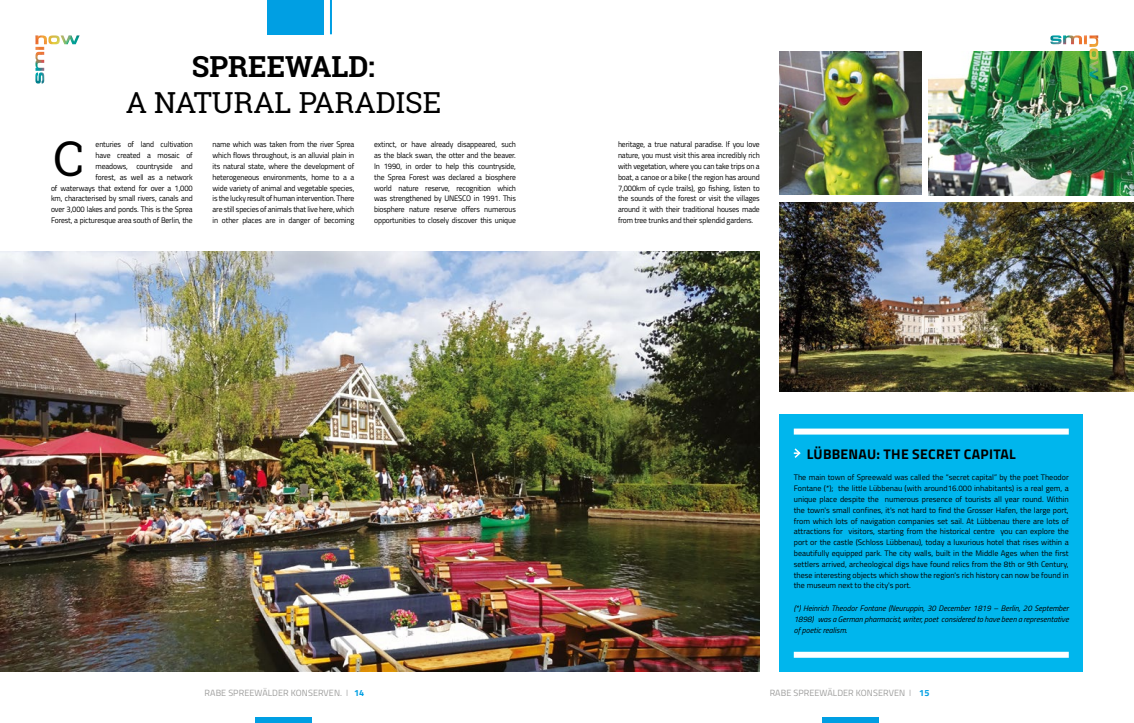
<style>
.page{position:relative;width:1134px;height:723px;background:#fff}
.page>*{position:absolute;margin:0;border:0;box-sizing:border-box;transform-origin:0 0}
.t1{font:48px "Roboto Slab";color:#000}
.t2{font:29px "Roboto Slab";color:#000}
.t3{font:700 29px "Roboto Slab";color:#000}
.t4{font:700 14px "Titillium Web";letter-spacing:.02em;color:#000}
.t5{font:9px "Titillium Web";letter-spacing:.01em;color:#9d9d9c}
.t6{font:8px/10.8px "Titillium Web";letter-spacing:-.015em;color:#000;text-align:justify;scale:.95 1}
.t7{font:8px/10.8px "Titillium Web";letter-spacing:-.015em;color:#000;text-align:justify}
.t8{font:italic 8px/10.8px "Titillium Web";color:#000;text-align:justify}
.s1{font-weight:300}
.s2{font-weight:700;color:#009fe3}
</style>
<div class="page">
<img style="left:0;top:252px;width:760px;height:420px">
<div style="left:780px;top:414px;width:303px;height:258px;background:#00b6ed"></div>
<div style="left:794px;top:428px;width:275px;height:6px;background:#fff"></div>
<div style="left:794px;top:652px;width:275px;height:6px;background:#fff"></div>
<img style="left:780px;top:51px;width:141px;height:144px">
<img style="left:780px;top:202px;width:354px;height:189px">
<img style="left:928px;top:51px;width:206px;height:145px">
<div style="left:822px;top:717px;width:57px;height:6px;background:#009fe3"></div>
<img style="left:1050px;top:35px;width:48px;height:25px">
<img style="left:35px;top:35px;width:45px;height:48px">
<div style="left:255px;top:717px;width:57px;height:6px;background:#009fe3"></div>
<div style="left:267px;top:0;width:57px;height:34px;background:#009fe3"></div>
<hr style="left:330px;top:0;width:2px;height:34px;background:#009fe3">
<svg style="left:793px;top:448px;width:8px;height:10px"></svg>
<h2 class="t3" style="left:192px;top:47px;width:185px">SPREEWALD:</h2>
<h2 class="t2" style="left:126px;top:83px;width:317px">A NATURAL PARADISE</h2>
<h1 class="t1" style="left:54px;top:126px;width:32px">C</h1>
<p class="t6" style="left:51px;top:139px;width:151px;text-align:right">enturies of land cultivation<br>have created a mosaic of<br>meadows, countryside and<br>forest, as well as a network<br>of waterways that extend for over a 1,000 km, characterised by small rivers, canals and over 3,000 lakes and ponds. This is the Sprea Forest, a picturesque area south of Berlin, the</p>
<p class="t6" style="left:213px;top:139px;width:151px">name which was taken from the river Sprea which flows throughout, is an alluvial plain in its natural state, where the development of heterogeneous environments, home to a a wide variety of animal and vegetable species, is the lucky result of human intervention. There are still species of animals that live here, which in other places are in danger of becoming</p>
<p class="t6" style="left:374px;top:139px;width:151px">extinct, or have already disappeared, such as the black swan, the otter and the beaver.<br>In 1990, in order to help this countryside, the Sprea Forest was declared a biosphere world nature reserve, recognition which was strengthened by UNESCO in 1991. This biosphere nature reserve offers numerous opportunities to closely discover this unique</p>
<p class="t6" style="left:618px;top:139px;width:151px">heritage, a true natural paradise. If you love nature, you must visit this area incredibly rich with vegetation, where you can take trips on a boat, a canoe or a bike ( the region has around 7,000km of cycle trails), go fishing, listen to the sounds of the forest or visit the villages around it with their traditional houses made from tree trunks and their splendid gardens.</p>
<h3 class="t4" style="left:807px;top:443px;width:211px">LÜBBENAU: THE SECRET CAPITAL</h3>
<p class="t7" style="left:794px;top:472px;width:276px">The main town of Spreewald was called the “secret capital” by the poet Theodor Fontane (*); the little Lübbenau (with around16.000 inhabitants) is a real gem, a unique place despite the numerous presence of tourists all year round. Within the town's small confines, it's not hard to find the Grosser Hafen, the large port, from which lots of navigation companies set sail. At Lübbenau there are lots of attractions for visitors, starting from the historical centre you can explore the port or the castle (Schloss Lübbenau), today a luxurious hotel that rises within a beautifully equipped park. The city walls, built in the Middle Ages when the first settlers arrived, archeological digs have found relics from the 8th or 9th Century, these interesting objects which show the region's rich history can now be found in the museum next to the city's port.</p>
<p class="t8" style="left:794px;top:602px;width:276px">(*) Heinrich Theodor Fontane (Neuruppin, 30 December 1819 – Berlin, 20 September 1898) was a German pharmacist, writer, poet considered to have been a representative of poetic realism.</p>
<p class="t5" style="left:205px;top:686px;width:161px">RABE SPREEWÄLDER KONSERVEN. <span class="s1">I</span> <span class="s2">14</span></p>
<p class="t5" style="left:770px;top:686px;width:161px">RABE SPREEWÄLDER KONSERVEN <span class="s1">I</span> <span class="s2">15</span></p>
</div>
